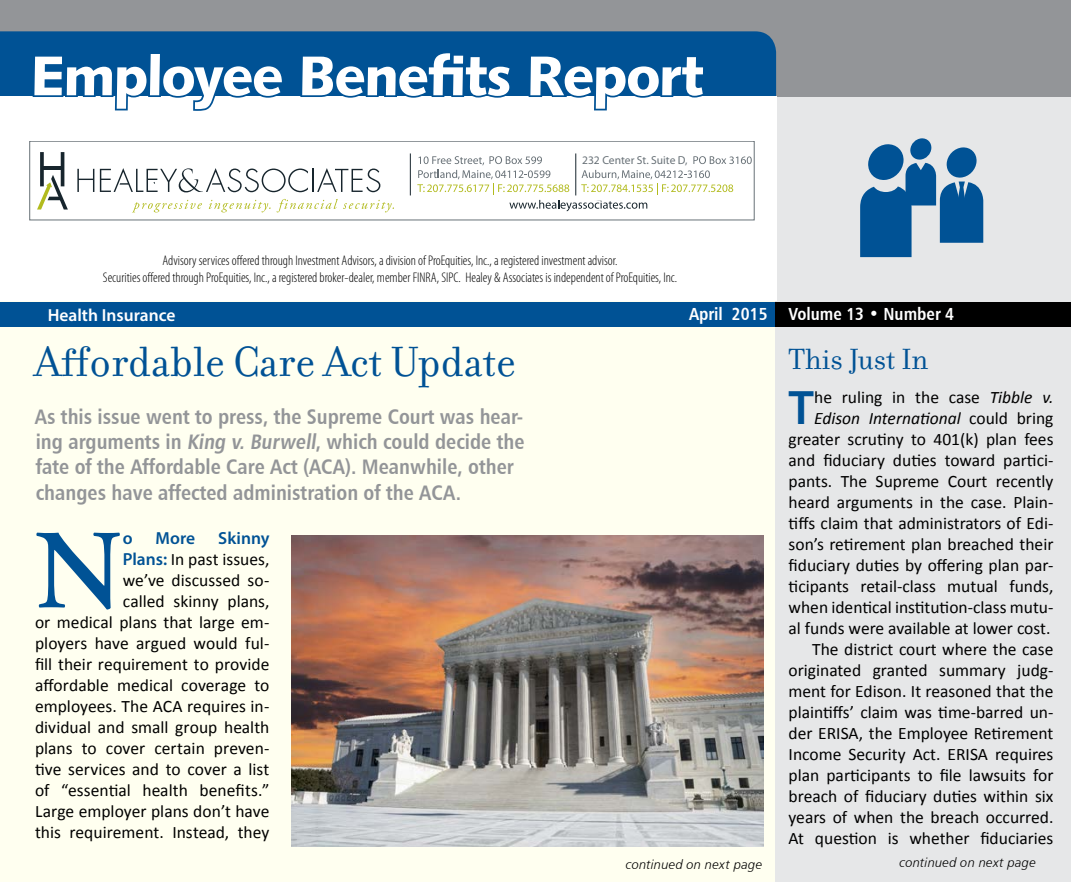
<style>
.page{position:relative;width:1071px;height:882px;background:#fff}
.page>*{position:absolute;margin:0;border:0;box-sizing:border-box;transform-origin:0 0}
.t1{font:600 112.52px "Adobe Garamond Pro";color:#005295}
.t2{font:56px "Humanist 531 BT Black A";letter-spacing:-.025em;color:#fff}
.t3{font:600 48.65px "Myriad Pro";color:#005295}
.t4{font:45.5px "Filosofia";color:#005295}
.t5{font:31.5px "Filosofia";color:#005295}
.t6{font:21px/25.2px "Humanist 777 BT Bold Condensed B";color:#939598}
.t7{font:17.5px/21px "Calibri";color:#000;text-align:right}
.t8{font:17.5px "Humanist 777 BT Bold Condensed B";color:#fff}
.t9{font:600 17.5px "Myriad Pro";color:#fff}
.t10{font:600 17.5px "Myriad Pro";color:#005295}
.t11{font:300 condensed 14px/16.8px "Myriad Pro";color:#000;text-align:center}
.t12{font:13.12px "Humanist 777 BT Light Italic B";letter-spacing:.015em;color:#000}
.t13{font:11.55px "Myriad Pro";color:#687177}
.s1{font-family:"Myriad Pro";font-weight:600;color:#005295}
.s2{font-style:italic}
</style>
<div class="page">
<div style="left:1px;top:1px;width:1070px;height:881px;background:#fffff0"></div>
<div style="left:776px;top:75px;width:295px;height:807px;background:#e6e7e8"></div>
<div style="left:0;top:0;width:1071px;height:96px;background:#939598"></div>
<div style="left:0;top:31px;width:776px;height:65px;background:#005295"></div>
<div style="left:0;top:96px;width:776px;height:205px;background:#fff"></div>
<svg style="left:910px;top:138px;width:22px;height:22px"></svg>
<svg style="left:860px;top:144px;width:123px;height:113px"></svg>
<div style="left:0;top:303px;width:776px;height:24px;background:#005295"></div>
<div style="left:776px;top:303px;width:295px;height:24px;background:#000"></div>
<svg style="left:31px;top:50px;width:254px;height:61px"></svg>
<div style="left:299px;top:50px;width:215px;height:48px;background:#005295"></div>
<svg style="left:527px;top:53px;width:180px;height:58px"></svg>
<img style="left:291px;top:536px;width:472px;height:311px">
<svg style="left:77px;top:169px;width:17px;height:23px"></svg>
<svg style="left:100px;top:168px;width:280px;height:24px"></svg>
<svg style="left:37px;top:175px;width:31px;height:35px"></svg>
<hr style="left:61px;top:152px;width:3px;height:34px;background:#17252d">
<svg style="left:40px;top:152px;width:4px;height:34px"></svg>
<hr style="left:43px;top:167px;width:20px;height:3px;background:#17252d">
<svg style="left:133px;top:200px;width:69px;height:12px"></svg>
<svg style="left:209px;top:200px;width:62px;height:12px"></svg>
<svg style="left:277px;top:199px;width:117px;height:13px"></svg>
<svg style="left:417px;top:156px;width:334px;height:55px"></svg>
<div style="left:29px;top:141px;width:725px;height:79px;border:1px solid #687177"></div>
<hr style="left:410px;top:153px;width:1px;height:42px;background:#17252d">
<hr style="left:575px;top:153px;width:1px;height:42px;background:#17252d">
<h2 class="t2" style="left:31px;top:40px;width:674px">Employee Benefits Report</h2>
<p class="t13" style="left:582px;top:154px;width:107px">232 Center St. Suite D,</p>
<p class="t11" style="left:103px;top:252px;width:576px">Advisory services offered through Investment Advisors, a division of ProEquities, Inc., a registered investment advisor.<br>Securities offered through ProEquities, Inc., a registered broker-dealer, member FINRA, SIPC. Healey &amp; Associates is independent of ProEquities, Inc.</p>
<p class="t9" style="left:48px;top:304px;width:129px">Health Insurance</p>
<p class="t8" style="left:689px;top:303px;width:267px">April 2015 Volume 13 • Number 4</p>
<h3 class="t4" style="left:35px;top:336px;width:483px">Affordable Care Act Update</h3>
<p class="t6" style="left:35px;top:404px;width:491px">As this issue went to press, the Supreme Court was hear&shy;ing arguments in King v. Burwell, which could decide the fate of the Affordable Care Act (ACA). Meanwhile, other changes have affected administration of the ACA.</p>
<h1 class="t1" style="left:35px;top:507px;width:89px">N</h1>
<p class="t10" style="left:123px;top:527px;width:11px">o</p>
<p class="t10" style="left:156px;top:527px;width:41px">More</p>
<p class="t10" style="left:218px;top:527px;width:53px">Skinny</p>
<p class="t7" style="left:35px;top:549px;width:236px"><span class="s1">Plans:</span> In past issues,<br>we’ve discussed so-<br>called skinny plans,<br>or medical plans that large em&shy;ployers have argued would ful&shy;fill their requirement to provide affordable medical coverage to employees. The ACA requires in&shy;dividual and small group health plans to cover certain preven&shy;tive services and to cover a list of “essential health benefits.”<br>Large employer plans don’t have this requirement. Instead, they</p>
<h3 class="t5" style="left:789px;top:342px;width:141px">This Just In</h3>
<h3 class="t3" style="left:789px;top:376px;width:27px">T</h3>
<p class="t7" style="left:789px;top:386px;width:266px">he ruling in the case <span class="s2">Tibble v.<br>Edison International</span> could bring greater scrutiny to 401(k) plan fees and fiduciary duties toward partici&shy;pants. The Supreme Court recently heard arguments in the case. Plain&shy;tiffs claim that administrators of Edi&shy;son’s retirement plan breached their fiduciary duties by offering plan par&shy;ticipants retail-class mutual funds, when identical institution-class mutu&shy;al funds were available at lower cost.<br>The district court where the case originated granted summary judg&shy;ment for Edison. It reasoned that the plaintiffs’ claim was time-barred un&shy;der ERISA, the Employee Retirement Income Security Act. ERISA requires plan participants to file lawsuits for breach of fiduciary duties within six years of when the breach occurred.<br>At question is whether fiduciaries</p>
<p class="t12" style="left:626px;top:857px;width:138px">continued on next page</p>
<p class="t12" style="left:900px;top:855px;width:138px">continued on next page</p>
</div>
